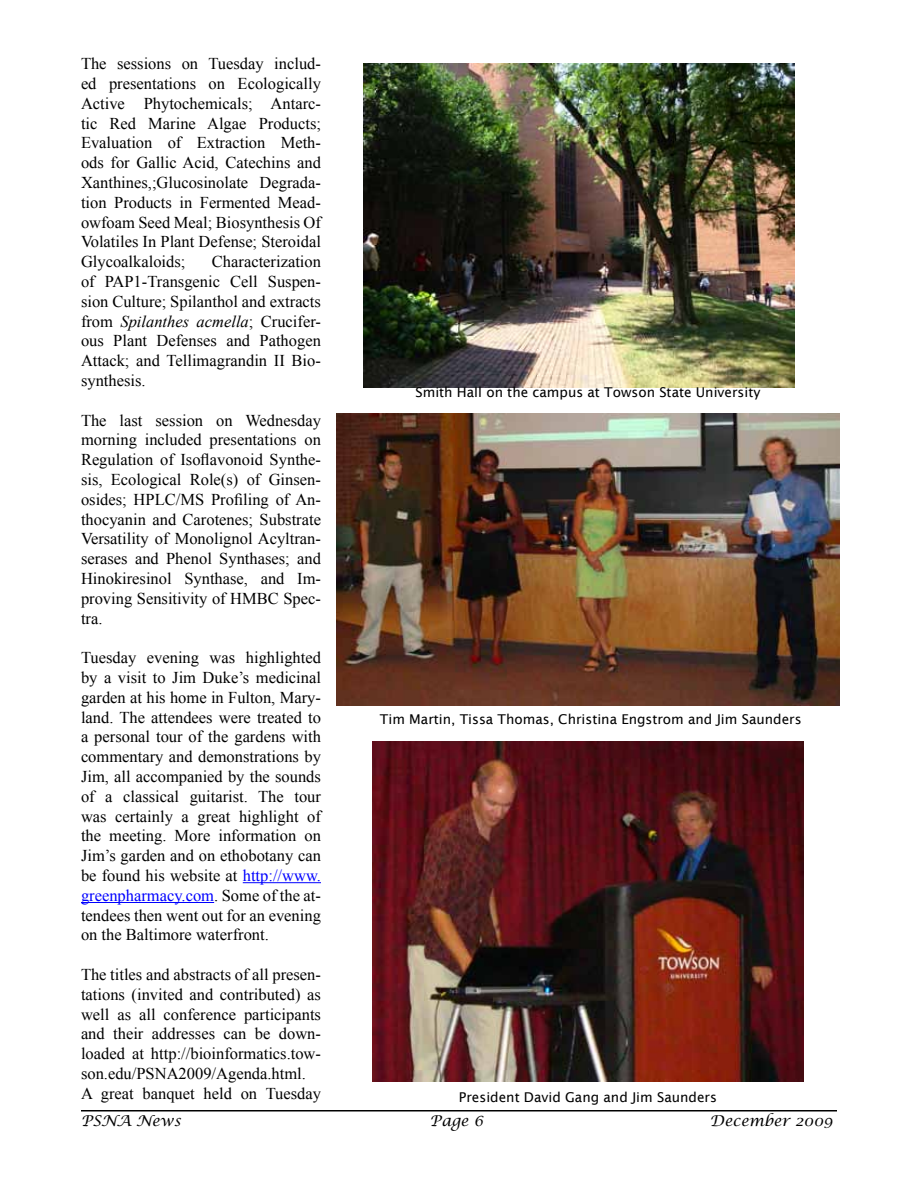
<style>
.page{position:relative;width:918px;height:1188px;background:#fff}
.page>*{position:absolute;margin:0;border:0;box-sizing:border-box;transform-origin:0 0}
.t1{font:16.5px/19.8px "Times New Roman";color:#000;text-align:justify}
.t2{font:italic 15px "Lucida Calligraphy";color:#000}
.t3{font:13.5px "Lucida Sans";color:#000}
.s1{font-style:italic}
.s2{color:#00f}
</style>
<div class="page">
<hr style="left:81px;top:1110px;width:756px;height:2px;background:#000">
<img style="left:336px;top:413px;width:504px;height:292px">
<img style="left:372px;top:741px;width:432px;height:340px">
<hr style="left:243px;top:882px;width:78px;height:1px;background:#00f">
<hr style="left:81px;top:902px;width:133px;height:1px;background:#00f">
<img style="left:363px;top:63px;width:432px;height:324px">
<p class="t1" style="left:81px;top:53px;width:242px">The sessions on Tuesday includ&shy;ed presentations on Ecologically Active Phytochemicals; Antarc&shy;tic Red Marine Algae Products; Evaluation of Extraction Meth&shy;ods for Gallic Acid, Catechins and Xanthines,;Glucosinolate Degrada&shy;tion Products in Fermented Mead&shy;owfoam Seed Meal; Biosynthesis Of Volatiles In Plant Defense; Steroidal Glycoalkaloids;</p>
<p class="t1" style="left:81px;top:251px;width:242px;text-indent:131px">Characterization of PAP1-Transgenic Cell Suspen&shy;sion Culture; Spilanthol and extracts from <span class="s1">Spilanthes acmella</span>; Crucifer&shy;ous Plant Defenses and Pathogen Attack; and Tellimagrandin II Bio&shy;synthesis.</p>
<p class="t1" style="left:81px;top:410px;width:242px">The last session on Wednesday morning included presentations on Regulation of Isoflavonoid Synthe&shy;sis, Ecological Role(s) of Ginsen&shy;osides; HPLC/MS Profiling of An&shy;thocyanin and Carotenes; Substrate Versatility of Monolignol Acyltran&shy;serases and Phenol Synthases; and Hinokiresinol Synthase, and Im&shy;proving Sensitivity of HMBC Spec&shy;tra.</p>
<p class="t1" style="left:81px;top:647px;width:242px">Tuesday evening was highlighted by a visit to Jim Duke’s medicinal garden at his home in Fulton, Mary&shy;land. The attendees were treated to a personal tour of the gardens with commentary and demonstrations by Jim, all accompanied by the sounds of a classical guitarist. The tour was certainly a great highlight of the meeting. More information on Jim’s garden and on ethobotany can be found his website at <span class="s2">http://www. greenpharmacy.com</span>. Some of the at&shy;tendees then went out for an evening on the Baltimore waterfront.</p>
<p class="t1" style="left:81px;top:964px;width:242px;text-align:left">The titles and abstracts of all presen&shy;tations (invited and contributed) as well as all conference participants and their addresses can be down&shy;loaded at http://bioinformatics.tow&shy;son.edu/PSNA2009/Agenda.html.<br>A great banquet held on Tuesday</p>
<p class="t3" style="left:415px;top:385px;width:347px">Smith Hall on the campus at Towson State University</p>
<p class="t3" style="left:380px;top:712px;width:423px">Tim Martin, Tissa Thomas, Christina Engstrom and Jim Saunders</p>
<p class="t3" style="left:459px;top:1089px;width:259px">President David Gang and Jim Saunders</p>
<p class="t2" style="left:81px;top:1112px;width:101px">PSNA News</p>
<p class="t2" style="left:430px;top:1112px;width:55px">Page 6</p>
<p class="t2" style="left:710px;top:1112px;width:124px">December 2009</p>
</div>
